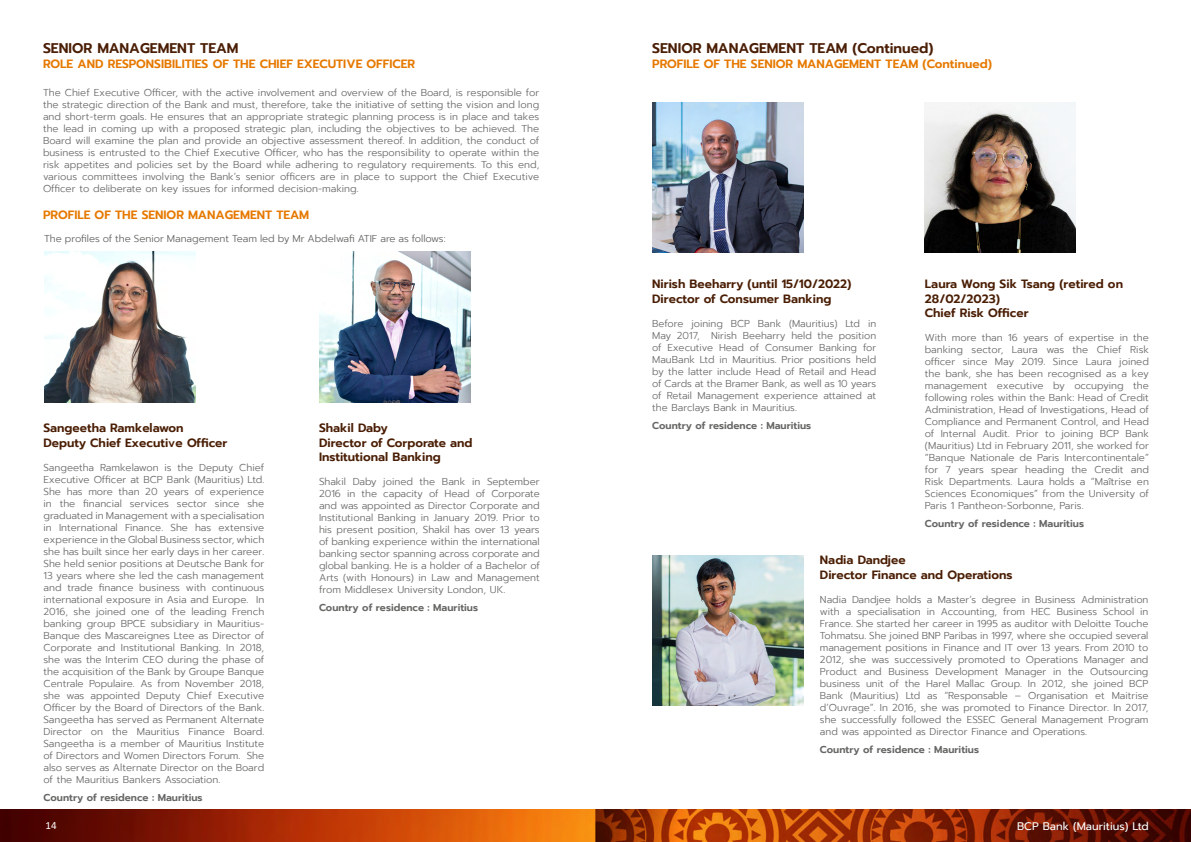
<style>
.page{position:relative;width:1191px;height:842px;background:#fff}
.page>*{position:absolute;margin:0;border:0;box-sizing:border-box;transform-origin:0 0}
.t1{font:600 14px "Prompt";color:#4a1e05}
.t2{font:600 12px/14.4px "Prompt";color:#4a1e05}
.t3{font:600 12px "Prompt";color:#e67900}
.t4{font:11px "Prompt";color:#fff}
.t5{font:11px "Calibri";color:#fff}
.t6{font:300 10px/12px "Prompt";color:#6d6d6c;text-align:justify}
.t7{font:600 10px "Prompt";color:#666665}
.t8{font:300 10px "Prompt";color:#666665}
</style>
<div class="page">
<img style="left:0;top:810px;width:1191px;height:32px">
<img style="left:44px;top:252px;width:151px;height:150px">
<img style="left:319px;top:252px;width:151px;height:150px">
<img style="left:652px;top:103px;width:151px;height:150px">
<img style="left:652px;top:556px;width:151px;height:150px">
<img style="left:925px;top:103px;width:151px;height:150px">
<h1 class="t1" style="left:43px;top:38px;width:197px">SENIOR MANAGEMENT TEAM</h1>
<p class="t3" style="left:43px;top:55px;width:374px">ROLE AND RESPONSIBILITIES OF THE CHIEF EXECUTIVE OFFICER</p>
<p class="t6" style="left:43px;top:86px;width:498px">The Chief Executive Officer, with the active involvement and overview of the Board, is responsible for the strategic direction of the Bank and must, therefore, take the initiative of setting the vision and long and short-term goals. He ensures that an appropriate strategic planning process is in place and takes the lead in coming up with a proposed strategic plan, including the objectives to be achieved. The Board will examine the plan and provide an objective assessment thereof. In addition, the conduct of business is entrusted to the Chief Executive Officer, who has the responsibility to operate within the risk appetites and policies set by the Board while adhering to regulatory requirements. To this end, various committees involving the Bank’s senior officers are in place to support the Chief Executive Officer to deliberate on key issues for informed decision-making.</p>
<p class="t3" style="left:43px;top:205px;width:268px">PROFILE OF THE SENIOR MANAGEMENT TEAM</p>
<p class="t8" style="left:44px;top:231px;width:403px">The profiles of the Senior Management Team led by Mr Abdelwafi ATIF are as follows:</p>
<p class="t2" style="left:44px;top:421px;width:185px">Sangeetha Ramkelawon<br>Deputy Chief Executive Officer</p>
<p class="t6" style="left:44px;top:461px;width:222px">Sangeetha Ramkelawon is the Deputy Chief Executive Officer at BCP Bank (Mauritius) Ltd.<br>She has more than 20 years of experience in the financial services sector since she graduated in Management with a specialisation in International Finance. She has extensive experience in the Global Business sector, which she has built since her early days in her career.<br>She held senior positions at Deutsche Bank for 13 years where she led the cash management and trade finance business with continuous international exposure in Asia and Europe. In 2016, she joined one of the leading French banking group BPCE subsidiary in Mauritius-Banque des Mascareignes Ltee as Director of Corporate and Institutional Banking. In 2018, she was the Interim CEO during the phase of the acquisition of the Bank by Groupe Banque Centrale Populaire. As from November 2018, she was appointed Deputy Chief Executive Officer by the Board of Directors of the Bank.<br>Sangeetha has served as Permanent Alternate Director on the Mauritius Finance Board.<br>Sangeetha is a member of Mauritius Institute of Directors and Women Directors Forum. She also serves as Alternate Director on the Board of the Mauritius Bankers Association.</p>
<p class="t7" style="left:44px;top:790px;width:161px">Country of residence : Mauritius</p>
<p class="t2" style="left:319px;top:421px;width:155px">Shakil Daby<br>Director of Corporate and<br>Institutional Banking</p>
<p class="t6" style="left:319px;top:476px;width:222px">Shakil Daby joined the Bank in September 2016 in the capacity of Head of Corporate and was appointed as Director Corporate and Institutional Banking in January 2019. Prior to his present position, Shakil has over 13 years of banking experience within the international banking sector spanning across corporate and global banking. He is a holder of a Bachelor of Arts (with Honours) in Law and Management from Middlesex University London, UK.</p>
<p class="t7" style="left:319px;top:600px;width:161px">Country of residence : Mauritius</p>
<h1 class="t1" style="left:652px;top:38px;width:283px">SENIOR MANAGEMENT TEAM (Continued)</h1>
<p class="t3" style="left:652px;top:55px;width:341px">PROFILE OF THE SENIOR MANAGEMENT TEAM (Continued)</p>
<p class="t2" style="left:652px;top:277px;width:201px">Nirish Beeharry (until 15/10/2022)<br>Director of Consumer Banking</p>
<p class="t6" style="left:652px;top:317px;width:225px">Before joining BCP Bank (Mauritius) Ltd in May 2017, Nirish Beeharry held the position of Executive Head of Consumer Banking for MauBank Ltd in Mauritius. Prior positions held by the latter include Head of Retail and Head of Cards at the Bramer Bank, as well as 10 years of Retail Management experience attained at the Barclays Bank in Mauritius.</p>
<p class="t7" style="left:652px;top:418px;width:161px">Country of residence : Mauritius</p>
<p class="t2" style="left:925px;top:277px;width:200px">Laura Wong Sik Tsang (retired on<br>28/02/2023)<br>Chief Risk Officer</p>
<p class="t6" style="left:925px;top:332px;width:225px">With more than 16 years of expertise in the banking sector, Laura was the Chief Risk officer since May 2019. Since Laura joined the bank, she has been recognised as a key management executive by occupying the following roles within the Bank: Head of Credit Administration, Head of Investigations, Head of Compliance and Permanent Control, and Head of Internal Audit. Prior to joining BCP Bank (Mauritius) Ltd in February 2011, she worked for “Banque Nationale de Paris Intercontinentale” for 7 years spear heading the Credit and Risk Departments. Laura holds a “Maîtrise en Sciences Economiques” from the University of Paris 1 Pantheon-Sorbonne, Paris.</p>
<p class="t7" style="left:925px;top:516px;width:161px">Country of residence : Mauritius</p>
<p class="t2" style="left:820px;top:553px;width:194px">Nadia Dandjee<br>Director Finance and Operations</p>
<p class="t6" style="left:820px;top:593px;width:330px">Nadia Dandjee holds a Master’s degree in Business Administration with a specialisation in Accounting, from HEC Business School in France. She started her career in 1995 as auditor with Deloitte Touche Tohmatsu. She joined BNP Paribas in 1997, where she occupied several management positions in Finance and IT over 13 years. From 2010 to 2012, she was successively promoted to Operations Manager and Product and Business Development Manager in the Outsourcing business unit of the Harel Mallac Group. In 2012, she joined BCP Bank (Mauritius) Ltd as “Responsable – Organisation et Maitrise d’Ouvrage”. In 2016, she was promoted to Finance Director. In 2017, she successfully followed the ESSEC General Management Program and was appointed as Director Finance and Operations.</p>
<p class="t7" style="left:820px;top:742px;width:161px">Country of residence : Mauritius</p>
<p class="t5" style="left:46px;top:817px;width:13px">14</p>
<p class="t4" style="left:1017px;top:818px;width:133px">BCP Bank (Mauritius) Ltd</p>
</div>
